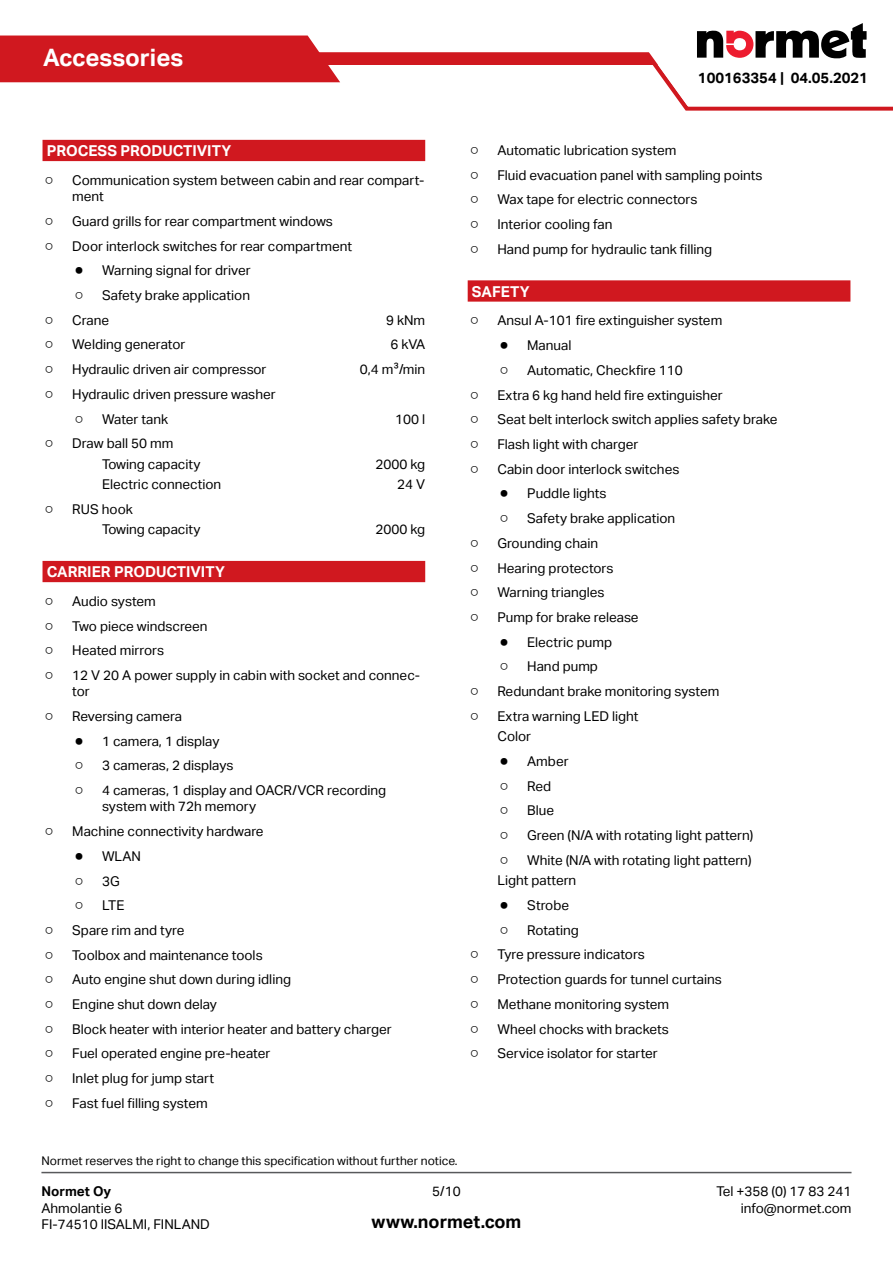
<style>
.page{position:relative;width:893px;height:1263px;background:#fff}
.page>*{position:absolute;margin:0;border:0;box-sizing:border-box;transform-origin:0 0}
.t1{font:700 24px "Aktiv Grotesk";color:#fff}
.t2{font:700 18px "Aktiv Grotesk";color:#000}
.t3{font:700 15px "Aktiv Grotesk";color:#fff}
.t4{font:700 14.85px "Aktiv Grotesk";color:#000}
.t5{font:13.5px/16.2px "Aktiv Grotesk";color:#000}
.t6{font:700 13.5px "Aktiv Grotesk";color:#000}
.t7{font:12px "Aktiv Grotesk";color:#000}
</style>
<div class="page">
<div style="left:43px;top:140px;width:382px;height:21px;background:#d0181f"></div>
<div style="left:43px;top:561px;width:382px;height:21px;background:#d0181f"></div>
<div style="left:468px;top:280px;width:382px;height:22px;background:#d0181f"></div>
<hr style="left:41px;top:1172px;width:810px;height:1px;background:#58595b">
<div style="left:0;top:52px;width:668px;height:13px;background:#d0181f"></div>
<div style="left:0;top:36px;width:340px;height:46px;background:#d0181f"></div>
<svg style="left:611px;top:23px;width:282px;height:88px"></svg>
<h1 class="t1" style="left:43px;top:44px;width:142px">Accessories</h1>
<p class="t4" style="left:698px;top:69px;width:172px">100163354 | 04.05.2021</p>
<p class="t3" style="left:47px;top:142px;width:186px">PROCESS PRODUCTIVITY</p>
<p class="t5" style="left:72px;top:172px;width:353px;text-indent:-27px">○ Communication system between cabin and rear compart&shy;ment</p>
<p class="t5" style="left:45px;top:213px;width:289px">○ Guard grills for rear compartment windows</p>
<p class="t5" style="left:45px;top:238px;width:308px">○ Door interlock switches for rear compartment</p>
<p class="t5" style="left:75px;top:262px;width:177px">● Warning signal for driver</p>
<p class="t5" style="left:75px;top:287px;width:176px">○ Safety brake application</p>
<p class="t5" style="left:45px;top:312px;width:65px">○ Crane</p>
<p class="t5" style="left:386px;top:312px;width:41px">9 kNm</p>
<p class="t5" style="left:45px;top:337px;width:142px">○ Welding generator</p>
<p class="t5" style="left:390px;top:337px;width:36px">6 kVA</p>
<p class="t5" style="left:45px;top:361px;width:223px">○ Hydraulic driven air compressor</p>
<p class="t5" style="left:360px;top:361px;width:67px">0,4 m3/min</p>
<p class="t5" style="left:45px;top:386px;width:232px">○ Hydraulic driven pressure washer</p>
<p class="t5" style="left:75px;top:411px;width:95px">○ Water tank</p>
<p class="t5" style="left:395px;top:411px;width:32px">100 l</p>
<p class="t5" style="left:102px;top:433px;width:100px;line-height:20.4px;text-indent:-57px">○ Draw ball 50 mm<br>Towing capacity</p>
<p class="t5" style="left:375px;top:456px;width:51px">2000 kg</p>
<p class="t5" style="left:102px;top:476px;width:121px">Electric connection</p>
<p class="t5" style="left:397px;top:476px;width:29px">24 V</p>
<p class="t5" style="left:102px;top:499px;width:100px;line-height:20.4px;text-indent:-57px">○ RUS hook<br>Towing capacity</p>
<p class="t5" style="left:375px;top:521px;width:51px">2000 kg</p>
<p class="t3" style="left:47px;top:563px;width:180px">CARRIER PRODUCTIVITY</p>
<p class="t5" style="left:45px;top:593px;width:112px">○ Audio system</p>
<p class="t5" style="left:45px;top:618px;width:164px">○ Two piece windscreen</p>
<p class="t5" style="left:45px;top:643px;width:120px">○ Heated mirrors</p>
<p class="t5" style="left:72px;top:667px;width:349px;text-indent:-27px">○ 12 V 20 A power supply in cabin with socket and connec&shy;tor</p>
<p class="t5" style="left:45px;top:708px;width:138px">○ Reversing camera</p>
<p class="t5" style="left:75px;top:733px;width:146px">● 1 camera, 1 display</p>
<p class="t5" style="left:75px;top:758px;width:160px">○ 3 cameras, 2 displays</p>
<p class="t5" style="left:102px;top:782px;width:286px;text-indent:-27px">○ 4 cameras, 1 display and OACR/VCR recording system with 72h memory</p>
<p class="t5" style="left:45px;top:823px;width:220px">○ Machine connectivity hardware</p>
<p class="t5" style="left:75px;top:848px;width:67px">● WLAN</p>
<p class="t5" style="left:75px;top:873px;width:46px">○ 3G</p>
<p class="t5" style="left:75px;top:897px;width:51px">○ LTE</p>
<p class="t5" style="left:45px;top:922px;width:141px">○ Spare rim and tyre</p>
<p class="t5" style="left:45px;top:947px;width:219px">○ Toolbox and maintenance tools</p>
<p class="t5" style="left:45px;top:971px;width:247px">○ Auto engine shut down during idling</p>
<p class="t5" style="left:45px;top:996px;width:173px">○ Engine shut down delay</p>
<p class="t5" style="left:45px;top:1021px;width:348px">○ Block heater with interior heater and battery charger</p>
<p class="t5" style="left:45px;top:1046px;width:227px">○ Fuel operated engine pre-heater</p>
<p class="t5" style="left:45px;top:1070px;width:170px">○ Inlet plug for jump start</p>
<p class="t5" style="left:45px;top:1095px;width:164px">○ Fast fuel filling system</p>
<p class="t5" style="left:470px;top:142px;width:207px">○ Automatic lubrication system</p>
<p class="t5" style="left:470px;top:167px;width:294px">○ Fluid evacuation panel with sampling points</p>
<p class="t5" style="left:470px;top:192px;width:228px">○ Wax tape for electric connectors</p>
<p class="t5" style="left:470px;top:216px;width:144px">○ Interior cooling fan</p>
<p class="t5" style="left:470px;top:241px;width:243px">○ Hand pump for hydraulic tank filling</p>
<p class="t3" style="left:472px;top:283px;width:59px">SAFETY</p>
<p class="t5" style="left:470px;top:313px;width:253px">○ Ansul A-101 fire extinguisher system</p>
<p class="t5" style="left:500px;top:337px;width:73px">● Manual</p>
<p class="t5" style="left:500px;top:362px;width:184px">○ Automatic, Checkfire 110</p>
<p class="t5" style="left:470px;top:387px;width:254px">○ Extra 6 kg hand held fire extinguisher</p>
<p class="t5" style="left:470px;top:412px;width:309px">○ Seat belt interlock switch applies safety brake</p>
<p class="t5" style="left:470px;top:436px;width:169px">○ Flash light with charger</p>
<p class="t5" style="left:470px;top:461px;width:210px">○ Cabin door interlock switches</p>
<p class="t5" style="left:500px;top:486px;width:108px">● Puddle lights</p>
<p class="t5" style="left:500px;top:510px;width:176px">○ Safety brake application</p>
<p class="t5" style="left:470px;top:535px;width:129px">○ Grounding chain</p>
<p class="t5" style="left:470px;top:560px;width:145px">○ Hearing protectors</p>
<p class="t5" style="left:470px;top:584px;width:136px">○ Warning triangles</p>
<p class="t5" style="left:470px;top:609px;width:170px">○ Pump for brake release</p>
<p class="t5" style="left:500px;top:634px;width:113px">● Electric pump</p>
<p class="t5" style="left:500px;top:659px;width:99px">○ Hand pump</p>
<p class="t5" style="left:470px;top:683px;width:250px">○ Redundant brake monitoring system</p>
<p class="t5" style="left:497px;top:706px;width:143px;line-height:20.4px;text-indent:-27px">○ Extra warning LED light<br>Color</p>
<p class="t5" style="left:500px;top:753px;width:70px">● Amber</p>
<p class="t5" style="left:500px;top:778px;width:52px">○ Red</p>
<p class="t5" style="left:500px;top:803px;width:55px">○ Blue</p>
<p class="t5" style="left:500px;top:827px;width:255px">○ Green (N/A with rotating light pattern)</p>
<p class="t5" style="left:497px;top:850px;width:256px;line-height:20.4px">○ White (N/A with rotating light pattern)<br>Light pattern</p>
<p class="t5" style="left:500px;top:897px;width:70px">● Strobe</p>
<p class="t5" style="left:500px;top:922px;width:80px">○ Rotating</p>
<p class="t5" style="left:470px;top:947px;width:176px">○ Tyre pressure indicators</p>
<p class="t5" style="left:470px;top:971px;width:253px">○ Protection guards for tunnel curtains</p>
<p class="t5" style="left:470px;top:996px;width:200px">○ Methane monitoring system</p>
<p class="t5" style="left:470px;top:1021px;width:200px">○ Wheel chocks with brackets</p>
<p class="t5" style="left:470px;top:1045px;width:189px">○ Service isolator for starter</p>
<p class="t7" style="left:41px;top:1154px;width:418px">Normet reserves the right to change this specification without further notice.</p>
<p class="t6" style="left:41px;top:1184px;width:71px">Normet Oy</p>
<p class="t5" style="left:41px;top:1200px;width:170px">Ahmolantie 6<br>FI-74510 IISALMI, FINLAND</p>
<p class="t5" style="left:432px;top:1184px;width:30px">5/10</p>
<h2 class="t2" style="left:372px;top:1211px;width:151px">www.normet.com</h2>
<p class="t5" style="left:716px;top:1184px;width:137px;text-align:right">Tel +358 (0) 17 83 241 info@normet.com</p>
</div>
